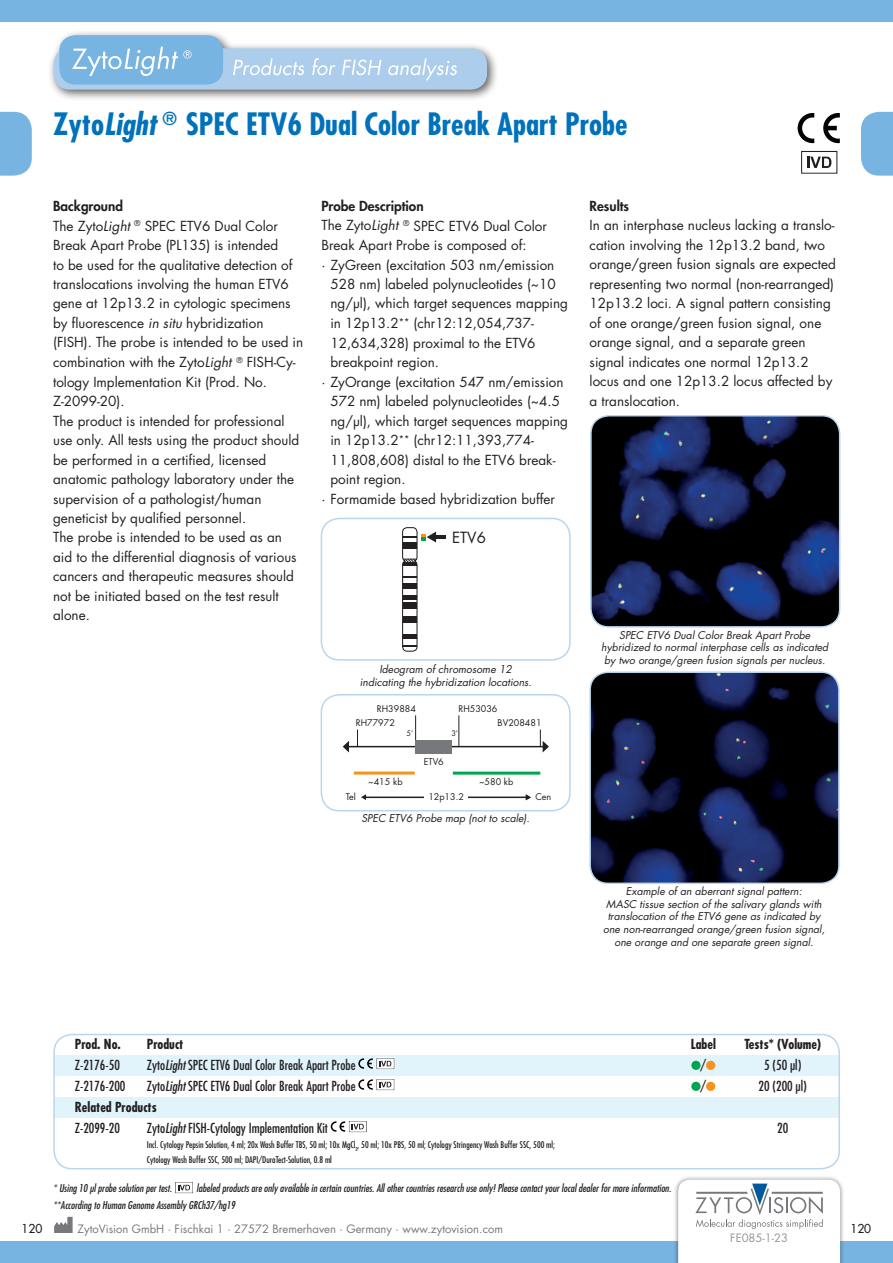
<style>
.page{position:relative;width:893px;height:1263px;background:#fff}
.page>*{position:absolute;margin:0;border:0;box-sizing:border-box;transform-origin:0 0}
.t1{font:700 condensed 30px "Futura Std";color:#0072bc}
.t2{font:15px "Futura Std";color:#231f20}
.t3{font:13.5px/19.5px "Futura Std";color:#231f20}
.t4{font:condensed 13.5px "Futura Std";color:#231f20}
.t5{font:700 condensed 13.5px "Futura Std";color:#231f20}
.t6{font:800 13.5px "Futura Std";color:#231f20}
.t7{font:500 12px "Futura Std";color:#231f20}
.t8{font:11.25px "Futura Std";color:#76787b}
.t9{font:11.25px "Futura Std";color:#939598}
.t10{font:italic 10.5px/12.6px "Futura Std";color:#231f20;text-align:center}
.t11{font:italic condensed 10.5px/16.5px "Futura Std";color:#231f20}
.t12{font:condensed 9px/15px "Futura Std";color:#231f20}
.t13{font:9px "Futura Std";color:#231f20}
.t14{font:7.5px "Futura Std";color:#231f20}
.s1{font-style:italic}
.s2{font-weight:800}
</style>
<div class="page">
<svg style="left:0;top:112px;width:32px;height:64px;background:#81b9e4"></svg>
<svg style="left:861px;top:112px;width:32px;height:64px;background:#80b9e3"></svg>
<div style="left:0;top:1242px;width:893px;height:21px;background:#77b4e2"></div>
<svg style="left:54px;top:1217px;width:19px;height:16px"></svg>
<div style="left:48px;top:29px;width:451px;height:73px;background:#231f20;opacity:.75"></div>
<div style="left:54px;top:48px;width:433px;height:42px;background:#acceec;border-radius:16px"></div>
<div style="left:59px;top:35px;width:164px;height:50px;background:#77b4e2;border-radius:16px"></div>
<svg style="left:233px;top:58px;width:224px;height:22px"></svg>
<svg style="left:72px;top:47px;width:120px;height:29px"></svg>
<div style="left:0;top:0;width:893px;height:21px;background:#77b4e2"></div>
<svg style="left:175px;top:1182px;width:18px;height:12px"></svg>
<svg style="left:823px;top:113px;width:17px;height:30px"></svg>
<svg style="left:798px;top:113px;width:16px;height:30px"></svg>
<svg style="left:801px;top:151px;width:36px;height:23px"></svg>
<div style="left:673px;top:1175px;width:172px;height:88px;background:#231f20;opacity:.5"></div>
<svg style="left:678px;top:1180px;width:162px;height:83px"></svg>
<img style="left:591px;top:416px;width:249px;height:209px">
<div style="left:590px;top:415px;width:250px;height:213px;border:2px solid #b9d6ef;border-radius:18px"></div>
<img style="left:592px;top:674px;width:247px;height:209px">
<div style="left:589px;top:671px;width:251px;height:213px;border:2px solid #b9d6ef;border-radius:18px"></div>
<div style="left:321px;top:694px;width:250px;height:117px;border:2px solid #b9d6ef;border-radius:18px"></div>
<svg style="left:361px;top:794px;width:5px;height:6px"></svg>
<hr style="left:365px;top:796px;width:162px;height:2px;background:#231f20">
<svg style="left:526px;top:794px;width:5px;height:6px"></svg>
<div style="left:424px;top:793px;width:44px;height:8px;background:#fff"></div>
<hr style="left:348px;top:746px;width:195px;height:1px;background:#231f20">
<svg style="left:343px;top:741px;width:6px;height:11px"></svg>
<hr style="left:453px;top:772px;width:87px;height:3px;background:#00a550">
<hr style="left:354px;top:771px;width:61px;height:3px;background:#f7931d">
<svg style="left:357px;top:729px;width:1px;height:17px"></svg>
<svg style="left:540px;top:729px;width:9px;height:23px"></svg>
<hr style="left:415px;top:715px;width:1px;height:32px;background:#231f20">
<hr style="left:458px;top:715px;width:1px;height:32px;background:#231f20">
<div style="left:415px;top:740px;width:37px;height:14px;background:#76787b"></div>
<div style="left:321px;top:518px;width:250px;height:143px;border:2px solid #b9d6ef;border-radius:18px"></div>
<hr style="left:434px;top:535px;width:12px;height:4px;background:#231f20">
<svg style="left:402px;top:527px;width:34px;height:125px"></svg>
<div style="left:54px;top:1055px;width:785px;height:21px;background:#e1f4fc"></div>
<div style="left:54px;top:1097px;width:785px;height:21px;background:#e1f4fc"></div>
<div style="left:53px;top:1034px;width:787px;height:135px;border:2px solid #b9d6ef;border-radius:18px"></div>
<svg style="left:358px;top:1057px;width:37px;height:13px"></svg>
<div style="left:691px;top:1061px;width:10px;height:9px;background:#00a550;border-radius:50%"></div>
<div style="left:706px;top:1061px;width:9px;height:9px;background:#f7931d;border-radius:50%"></div>
<svg style="left:358px;top:1079px;width:37px;height:12px"></svg>
<div style="left:691px;top:1082px;width:10px;height:9px;background:#00a550;border-radius:50%"></div>
<div style="left:706px;top:1082px;width:9px;height:9px;background:#f7931d;border-radius:50%"></div>
<svg style="left:331px;top:1121px;width:36px;height:12px"></svg>
<h1 class="t1" style="left:53px;top:106px;width:576px">Zyto<span class="s1">Light</span> <sup>®</sup> SPEC ETV6 Dual Color Break Apart Probe</h1>
<p class="t3" style="left:53px;top:196px;width:252px"><span class="s2">Background<br></span>The Zyto<span class="s1">Light</span> <sup>®</sup> SPEC ETV6 Dual Color Break Apart Probe (PL135) is intended<br>to be used for the qualitative detection of translocations involving the human ETV6 gene at 12p13.2 in cytologic specimens by fluorescence <span class="s1">in situ</span> hybridization (FISH). The probe is intended to be used in combination with the Zyto<span class="s1">Light</span> <sup>®</sup> FISH-Cy&shy;tology Implementation Kit (Prod. No.<br>Z-2099-20).<br>The product is intended for professional use only. All tests using the product should be performed in a certified, licensed anatomic pathology laboratory under the supervision of a pathologist/human geneticist by qualified personnel.<br>The probe is intended to be used as an aid to the differential diagnosis of various cancers and therapeutic measures should not be initiated based on the test result alone.</p>
<p class="t6" style="left:321px;top:197px;width:104px">Probe Description</p>
<p class="t3" style="left:321px;top:216px;width:227px">The Zyto<span class="s1">Light</span> <sup>®</sup> SPEC ETV6 Dual Color</p>
<p class="t3" style="left:321px;top:235px;width:207px">Break Apart Probe is composed of:</p>
<p class="t3" style="left:321px;top:255px;width:235px">· ZyGreen (excitation 503 nm/emission</p>
<p class="t3" style="left:330px;top:274px;width:227px">528 nm) labeled polynucleotides (~10</p>
<p class="t3" style="left:330px;top:294px;width:239px">ng/µl), which target sequences mapping</p>
<p class="t3" style="left:330px;top:313px;width:205px">in 12p13.2<sup>**</sup> (chr12:12,054,737-</p>
<p class="t3" style="left:330px;top:333px;width:207px">12,634,328) proximal to the ETV6</p>
<p class="t3" style="left:330px;top:352px;width:110px">breakpoint region.</p>
<p class="t3" style="left:321px;top:372px;width:244px">· ZyOrange (excitation 547 nm/emission</p>
<p class="t3" style="left:330px;top:391px;width:231px">572 nm) labeled polynucleotides (~4.5</p>
<p class="t3" style="left:330px;top:411px;width:239px">ng/µl), which target sequences mapping</p>
<p class="t3" style="left:330px;top:430px;width:205px">in 12p13.2<sup>**</sup> (chr12:11,393,774-</p>
<p class="t3" style="left:330px;top:450px;width:227px">11,808,608) distal to the ETV6 break-</p>
<p class="t3" style="left:330px;top:469px;width:77px">point region.</p>
<p class="t3" style="left:321px;top:489px;width:235px">· Formamide based hybridization buffer</p>
<p class="t2" style="left:452px;top:528px;width:35px">ETV6</p>
<p class="t10" style="left:360px;top:663px;width:173px">Ideogram of chromosome 12 indicating the hybridization locations.</p>
<p class="t13" style="left:377px;top:703px;width:41px">RH39884</p>
<p class="t13" style="left:458px;top:703px;width:41px">RH53036</p>
<p class="t13" style="left:356px;top:717px;width:41px">RH77972</p>
<p class="t13" style="left:498px;top:717px;width:45px">BV208481</p>
<p class="t14" style="left:407px;top:729px;width:8px">5’</p>
<p class="t14" style="left:451px;top:729px;width:8px">3’</p>
<p class="t13" style="left:424px;top:756px;width:22px">ETV6</p>
<p class="t13" style="left:368px;top:776px;width:36px">~415 kb</p>
<p class="t13" style="left:479px;top:776px;width:36px">~580 kb</p>
<p class="t13" style="left:346px;top:791px;width:12px">Tel</p>
<p class="t13" style="left:428px;top:791px;width:37px">12p13.2</p>
<p class="t13" style="left:535px;top:791px;width:17px">Cen</p>
<p class="t10" style="left:361px;top:812px;width:170px">SPEC ETV6 Probe map (not to scale).</p>
<p class="t6" style="left:590px;top:197px;width:41px">Results</p>
<p class="t3" style="left:590px;top:216px;width:248px">In an interphase nucleus lacking a translo&shy;cation involving the 12p13.2 band, two orange/green fusion signals are expected representing two normal (non-rearranged)<br>12p13.2 loci. A signal pattern consisting of one orange/green fusion signal, one orange signal, and a separate green signal indicates one normal 12p13.2 locus and one 12p13.2 locus affected by a translocation.</p>
<p class="t10" style="left:601px;top:629px;width:229px">SPEC ETV6 Dual Color Break Apart Probe hybridized to normal interphase cells as indicated by two orange/green fusion signals per nucleus.</p>
<p class="t10" style="left:603px;top:885px;width:223px">Example of an aberrant signal pattern:<br>MASC tissue section of the salivary glands with translocation of the ETV6 gene as indicated by one non-rearranged orange/green fusion signal, one orange and one separate green signal.</p>
<p class="t5" style="left:75px;top:1035px;width:48px">Prod. No.</p>
<p class="t5" style="left:147px;top:1035px;width:38px">Product</p>
<p class="t5" style="left:691px;top:1035px;width:27px">Label</p>
<p class="t5" style="left:744px;top:1035px;width:78px">Tests* (Volume)</p>
<p class="t4" style="left:75px;top:1057px;width:47px">Z-2176-50</p>
<p class="t4" style="left:147px;top:1057px;width:210px">Zyto<span class="s1">Light</span> SPEC ETV6 Dual Color Break Apart Probe</p>
<p class="t4" style="left:701px;top:1057px;width:7px">/</p>
<p class="t4" style="left:764px;top:1057px;width:39px">5 (50 μl)</p>
<p class="t4" style="left:75px;top:1078px;width:52px">Z-2176-200</p>
<p class="t4" style="left:147px;top:1078px;width:210px">Zyto<span class="s1">Light</span> SPEC ETV6 Dual Color Break Apart Probe</p>
<p class="t4" style="left:701px;top:1078px;width:7px">/</p>
<p class="t4" style="left:759px;top:1078px;width:50px">20 (200 μl)</p>
<p class="t5" style="left:75px;top:1098px;width:84px">Related Products</p>
<p class="t4" style="left:75px;top:1120px;width:47px">Z-2099-20</p>
<p class="t4" style="left:147px;top:1120px;width:183px">Zyto<span class="s1">Light</span> FISH-Cytology Implementation Kit</p>
<p class="t4" style="left:777px;top:1120px;width:13px">20</p>
<p class="t12" style="left:147px;top:1137px;width:410px">Incl. Cytology Pepsin Solution, 4 ml; 20x Wash Buffer TBS, 50 ml; 10x MgCl<sub>2</sub>, 50 ml; 10x PBS, 50 ml; Cytology Stringency Wash Buffer SSC, 500 ml;<br>Cytology Wash Buffer SSC, 500 ml; DAPI/DuraTect-Solution, 0.8 ml</p>
<p class="t11" style="left:53px;top:1180px;width:619px;text-indent:143px">labeled products are only available in certain countries. All other countries research use only! Please contact your local dealer for more information. **According to Human Genome Assembly GRCh37/hg19</p>
<p class="t11" style="left:53px;top:1180px;width:120px">* Using 10 µl probe solution per test.</p>
<p class="t7" style="left:22px;top:1221px;width:22px">120</p>
<p class="t8" style="left:78px;top:1222px;width:427px">ZytoVision GmbH · Fischkai 1 · 27572 Bremerhaven · Germany · www.zytovision.com</p>
<p class="t7" style="left:850px;top:1221px;width:22px">120</p>
<p class="t9" style="left:730px;top:1230px;width:59px">FE085-1-23</p>
</div>
